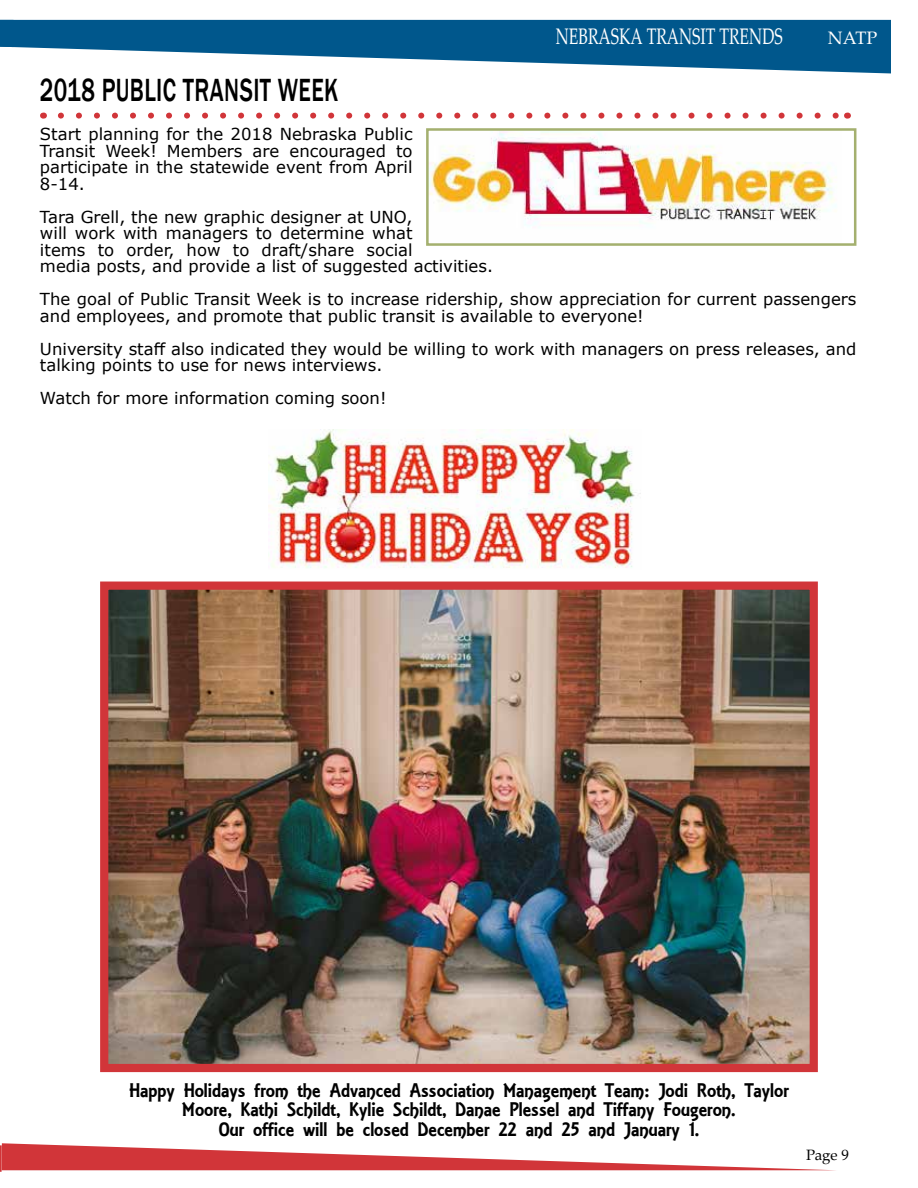
<style>
.page{position:relative;width:918px;height:1188px;background:#fff}
.page>*{position:absolute;margin:0;border:0;box-sizing:border-box;transform-origin:0 0}
.t1{font:500 33px "Franklin Gothic";letter-spacing:.015em;color:#000;scale:.7 1}
.t2{font:22.5px "Palatino Linotype";color:#fff;scale:.7 1}
.t3{font:21px/19.5px "ARESSENCE";color:#000;text-align:center}
.t4{font:18px "Palatino Linotype";color:#fff}
.t5{font:16.5px/16.5px "Verdana";color:#000}
.t6{font:15px "Palatino Linotype";color:#000}
</style>
<div class="page">
<svg style="left:0;top:20px;width:891px;height:53px;fill:#00578c"></svg>
<svg style="left:2px;top:1143px;width:825px;height:27px"></svg>
<hr style="left:0;top:1145px;width:2px;height:27px;background:#d13539">
<svg style="left:61px;top:113px;width:777px;height:6px"></svg>
<img style="left:430px;top:132px;width:406px;height:96px">
<div style="left:426px;top:128px;width:430px;height:118px;border:3px solid #a4b06f"></div>
<img style="left:109px;top:591px;width:700px;height:472px">
<div style="left:100px;top:582px;width:718px;height:490px;border:8px solid #d13539"></div>
<img style="left:269px;top:430px;width:372px;height:138px">
<h2 class="t2" style="left:556px;top:21px;width:326px">NEBRASKA TRANSIT TRENDS</h2>
<p class="t4" style="left:828px;top:25px;width:51px">NATP</p>
<h1 class="t1" style="left:40px;top:70px;width:428px">2018 PUBLIC TRANSIT WEEK</h1>
<p class="t5" style="left:40px;top:126px;width:374px;text-align:justify">Start planning for the 2018 Nebraska Public Transit Week! Members are encouraged to participate in the statewide event from April 8-14.</p>
<p class="t5" style="left:40px;top:208px;width:455px">Tara Grell, the new graphic designer at UNO,<br>will work with managers to determine what<br>items to order, how to draft/share social<br>media posts, and provide a list of suggested activities.</p>
<p class="t5" style="left:40px;top:291px;width:818px">The goal of Public Transit Week is to increase ridership, show appreciation for current passengers and employees, and promote that public transit is available to everyone!</p>
<p class="t5" style="left:40px;top:340px;width:818px">University staff also indicated they would be willing to work with managers on press releases, and talking points to use for news interviews.</p>
<p class="t5" style="left:40px;top:390px;width:348px">Watch for more information coming soon!</p>
<p class="t3" style="left:129px;top:1080px;width:661px">Happy Holidays from the Advanced Association Management Team: Jodi Roth, Taylor<br>Moore, Kathi Schildt, Kylie Schildt, Danae Plessel and Tiffany Fougeron.<br>Our office will be closed December 22 and 25 and January 1.</p>
<p class="t6" style="left:806px;top:1144px;width:44px">Page 9</p>
</div>
